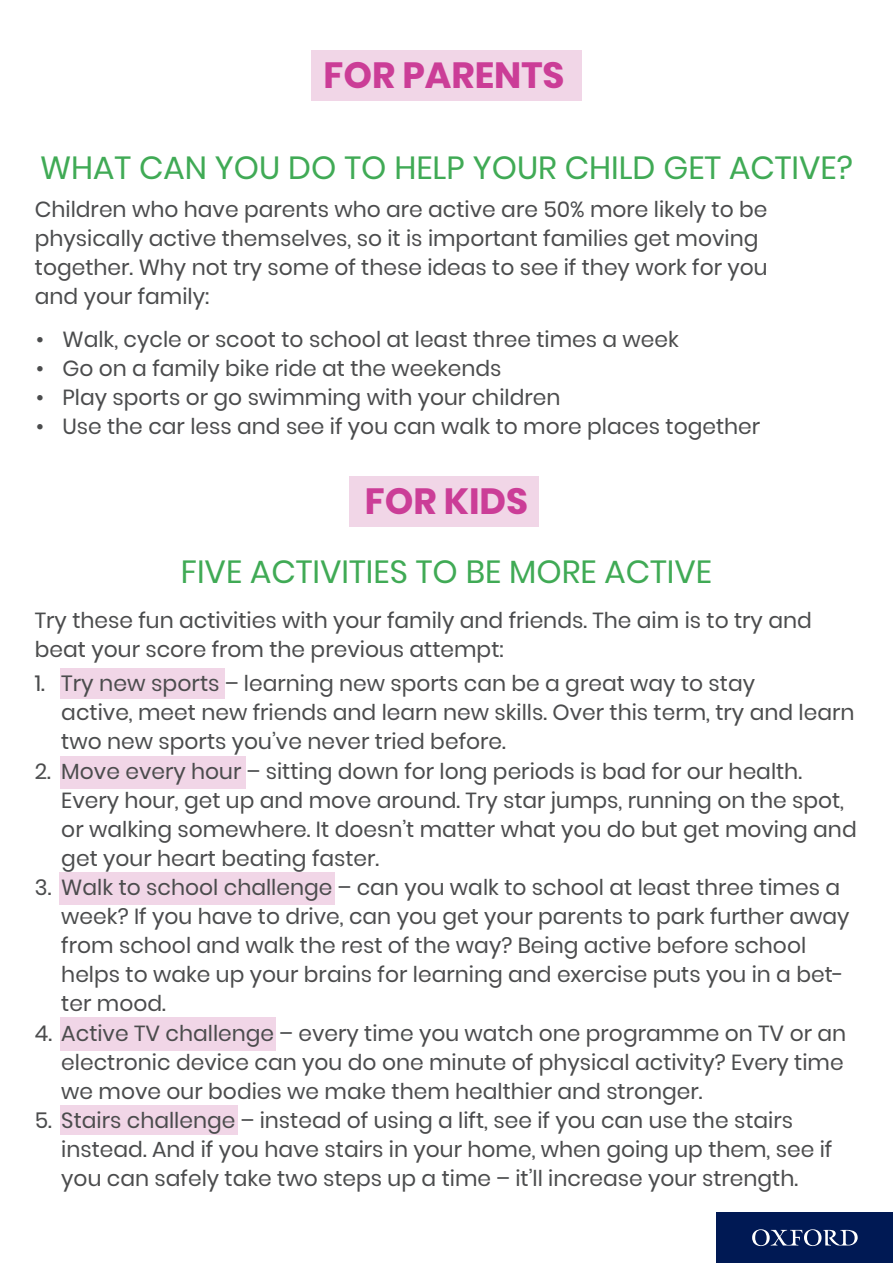
<style>
.page{position:relative;width:893px;height:1263px;background:#fff}
.page>*{position:absolute;margin:0;border:0;box-sizing:border-box;transform-origin:0 0}
.A_head{font:700 36.45px "Poppins";color:#cb3d97}
.A_head-2{font:31.95px "Poppins";color:#40aa55}
.t1{font:21.9px/29.1px "Poppins";color:#4b4c4d}
.s1{font-size:22.05px}
</style>
<div class="page">
<hr style="left:0;top:1212px;width:1px;height:51px;background:#001954">
<div style="left:716px;top:1212px;width:177px;height:51px;background:#001954"></div>
<svg style="left:752px;top:1229px;width:106px;height:17px"></svg>
<div style="left:311px;top:50px;width:271px;height:51px;background:#f1d6e7"></div>
<div style="left:350px;top:476px;width:189px;height:51px;background:#f1d6e7"></div>
<div style="left:60px;top:668px;width:165px;height:31px;background:#f1d6e7"></div>
<div style="left:60px;top:756px;width:186px;height:32px;background:#f1d6e7"></div>
<div style="left:60px;top:872px;width:275px;height:32px;background:#f1d6e7"></div>
<div style="left:60px;top:1018px;width:216px;height:33px;background:#f1d6e7"></div>
<div style="left:60px;top:1105px;width:177px;height:29px;background:#f1d6e7"></div>
<p class="A_head" style="left:323px;top:54px;width:243px">FOR PARENTS</p>
<p class="A_head-2" style="left:40px;top:149px;width:814px">WHAT CAN YOU DO TO HELP YOUR CHILD GET ACTIVE?</p>
<p class="t1" style="left:35px;top:195px;width:734px">Children who have parents who are active are 50% more likely to be physically active themselves, so it is important families get moving together. Why not try some of these ideas to see if they work for you and your family:</p>
<p class="t1" style="left:36px;top:324px;width:644px">• Walk, cycle or scoot to school at least three times a week</p>
<p class="t1" style="left:36px;top:354px;width:467px">• Go on a family bike ride at the weekends</p>
<p class="t1" style="left:36px;top:383px;width:526px">• Play sports or go swimming with your children</p>
<p class="t1" style="left:36px;top:412px;width:726px">• Use the car less and see if you can walk to more places together</p>
<p class="A_head" style="left:365px;top:480px;width:165px">FOR KIDS</p>
<p class="A_head-2" style="left:181px;top:553px;width:533px">FIVE ACTIVITIES TO BE MORE ACTIVE</p>
<p class="t1" style="left:35px;top:606px;width:778px">Try these fun activities with your family and friends. The aim is to try and beat your score from the previous attempt:</p>
<p class="t1" style="left:61px;top:669px;width:795px;text-indent:-26px"><span class="s1">1. Try new sports</span> – learning new sports can be a great way to stay<br>active, meet new friends and learn new skills. Over this term, try and learn two new sports you’ve never tried before.</p>
<p class="t1" style="left:61px;top:756px;width:797px;text-indent:-26px">2. Move every hour – sitting down for long periods is bad for our health.<br>Every hour, get up and move around. Try star jumps, running on the spot, or walking somewhere. It doesn’t matter what you do but get moving and get your heart beating faster.</p>
<p class="t1" style="left:61px;top:873px;width:790px;text-indent:-26px">3. Walk to school challenge – can you walk to school at least three times a week? If you have to drive, can you get your parents to park further away from school and walk the rest of the way? Being active before school helps to wake up your brains for learning and exercise puts you in a bet&shy;ter mood.</p>
<p class="t1" style="left:61px;top:1018px;width:786px;text-align:justify;text-indent:-26px">4. Active TV challenge – every time you watch one programme on TV or an electronic device can you do one minute of physical activity? Every time we move our bodies we make them healthier and stronger.</p>
<p class="t1" style="left:61px;top:1106px;width:773px;text-indent:-26px">5. Stairs challenge – instead of using a lift, see if you can use the stairs instead. And if you have stairs in your home, when going up them, see if you can safely take two steps up a time – it’ll increase your strength.</p>
</div>
